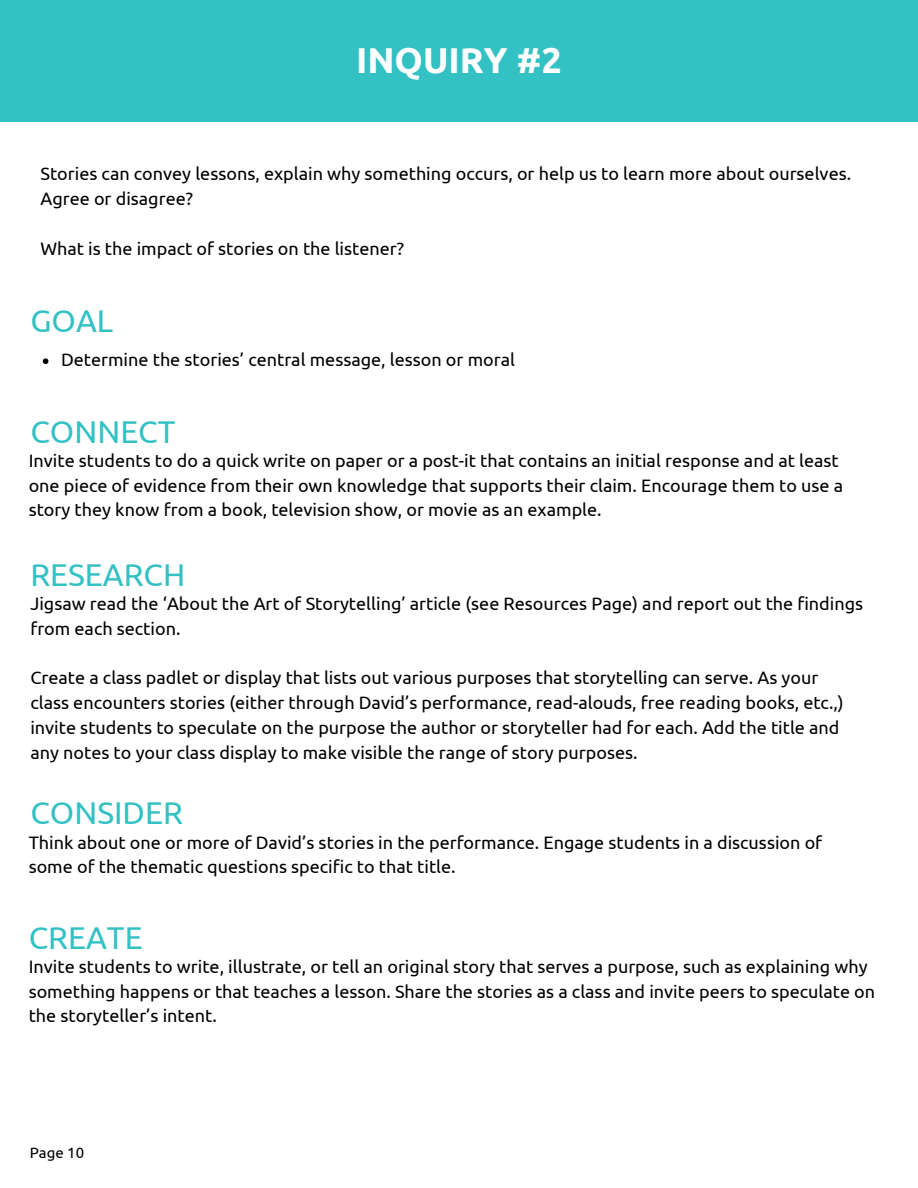
<style>
.page{position:relative;width:918px;height:1188px;background:#fff}
.page>*{position:absolute;margin:0;border:0;box-sizing:border-box;transform-origin:0 0}
.t1{font:700 36px "Ubuntu";color:#fff}
.t2{font:31.5px "Ubuntu";color:#33c1c4}
.t3{font:18px/24.8px "Ubuntu";color:#000}
.t4{font:15px "Ubuntu";color:#000}
</style>
<div class="page">
<div style="left:0;top:0;width:918px;height:121px;background:#33c1c4"></div>
<svg style="left:43px;top:358px;width:5px;height:6px"></svg>
<h1 class="t1" style="left:356px;top:38px;width:207px">INQUIRY #2</h1>
<p class="t3" style="left:40px;top:161px;width:812px">Stories can convey lessons, explain why something occurs, or help us to learn more about ourselves.<br>Agree or disagree?</p>
<p class="t3" style="left:40px;top:235px;width:365px">What is the impact of stories on the listener?</p>
<h2 class="t2" style="left:30px;top:301px;width:84px">GOAL</h2>
<p class="t3" style="left:61px;top:347px;width:456px">Determine the stories’ central message, lesson or moral</p>
<h2 class="t2" style="left:30px;top:412px;width:147px">CONNECT</h2>
<p class="t3" style="left:29px;top:447px;width:816px">Invite students to do a quick write on paper or a post-it that contains an initial response and at least one piece of evidence from their own knowledge that supports their claim. Encourage them to use a story they know from a book, television show, or movie as an example.</p>
<h2 class="t2" style="left:30px;top:556px;width:156px">RESEARCH</h2>
<p class="t3" style="left:30px;top:591px;width:834px">Jigsaw read the ‘About the Art of Storytelling’ article (see Resources Page) and report out the findings from each section.</p>
<p class="t3" style="left:30px;top:665px;width:815px">Create a class padlet or display that lists out various purposes that storytelling can serve. As your class encounters stories (either through David’s performance, read-alouds, free reading books, etc.,) invite students to speculate on the purpose the author or storyteller had for each. Add the title and any notes to your class display to make visible the range of story purposes.</p>
<h2 class="t2" style="left:30px;top:794px;width:154px">CONSIDER</h2>
<p class="t3" style="left:29px;top:829px;width:795px">Think about one or more of David’s stories in the performance. Engage students in a discussion of some of the thematic questions specific to that title.</p>
<h2 class="t2" style="left:29px;top:918px;width:115px">CREATE</h2>
<p class="t3" style="left:29px;top:954px;width:848px">Invite students to write, illustrate, or tell an original story that serves a purpose, such as explaining why something happens or that teaches a lesson. Share the stories as a class and invite peers to speculate on the storyteller’s intent.</p>
<p class="t4" style="left:30px;top:1143px;width:56px">Page 10</p>
</div>
